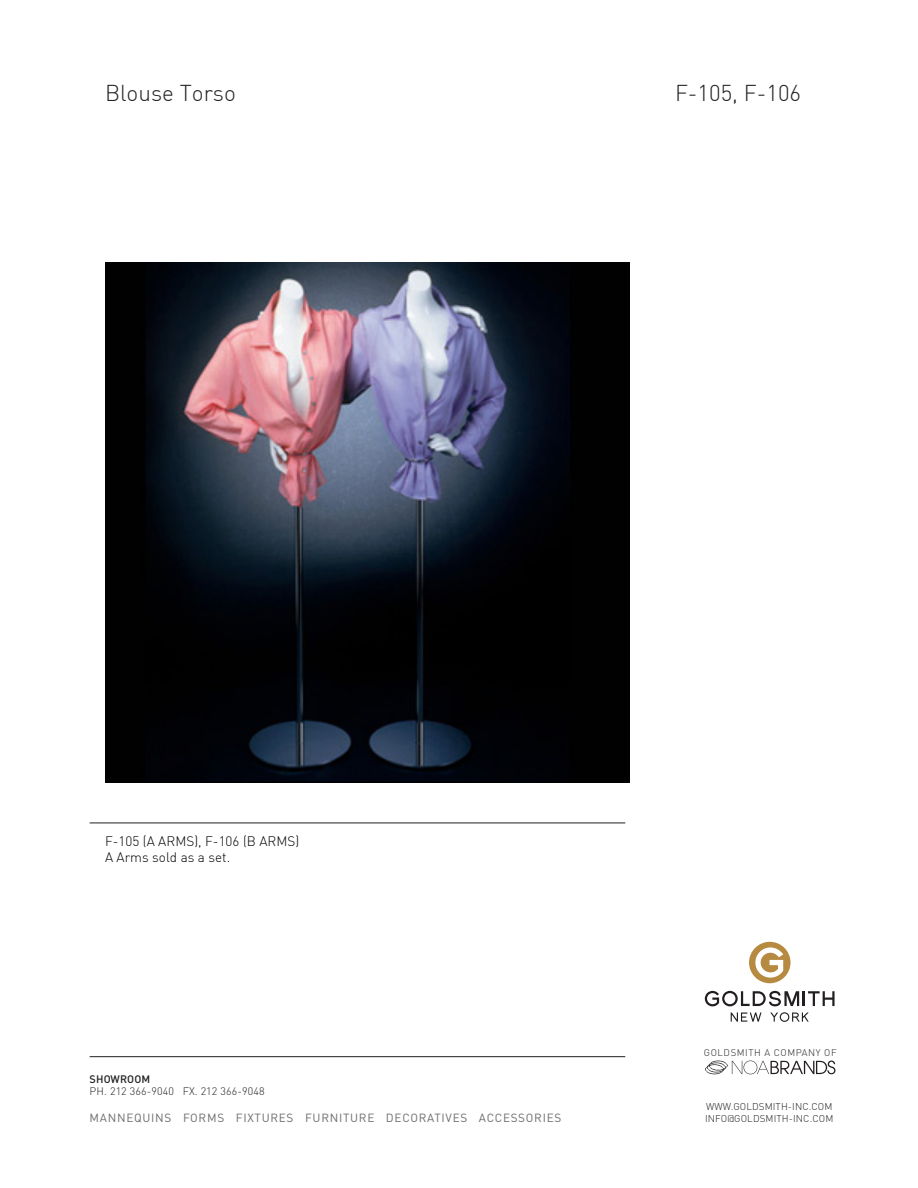
<style>
.page{position:relative;width:918px;height:1188px;background:#fff}
.page>*{position:absolute;margin:0;border:0;box-sizing:border-box;transform-origin:0 0}
.t1{font:300 22.5px "DIN Pro";color:#231f20}
.t2{font:300 13.5px/16.2px "DIN Pro";color:#000}
.t3{font:11.7px "DIN";letter-spacing:.06em;color:#6c6d70}
.t4{font:300 10.8px "DIN";letter-spacing:.01em;color:#231f20}
.t5{font:500 10.8px "DIN";letter-spacing:.01em;color:#231f20}
.t6{font:300 9.75px "DIN";letter-spacing:.01em;color:#231f20}
.t7{font:300 9.6px "DIN";letter-spacing:.06em;color:#231f20}
</style>
<div class="page">
<hr style="left:90px;top:823px;width:535px;height:1px;background:#231f20">
<hr style="left:90px;top:1056px;width:535px;height:1px;background:#231f20">
<div style="left:749px;top:942px;width:42px;height:41px;background:#b68b41;border-radius:50%"></div>
<svg style="left:705px;top:991px;width:130px;height:15px"></svg>
<svg style="left:731px;top:1013px;width:30px;height:9px"></svg>
<svg style="left:770px;top:1012px;width:39px;height:10px"></svg>
<svg style="left:755px;top:947px;width:28px;height:31px"></svg>
<svg style="left:705px;top:1061px;width:130px;height:13px"></svg>
<img style="left:105px;top:262px;width:525px;height:521px">
<h1 class="t1" style="left:105px;top:83px;width:132px">Blouse Torso</h1>
<h1 class="t1" style="left:675px;top:83px;width:128px">F-105, F-106</h1>
<p class="t2" style="left:105px;top:834px;width:196px">F-105 (A ARMS), F-106 (B ARMS)<br>A Arms sold as a set.</p>
<p class="t5" style="left:90px;top:1072px;width:62px">SHOWROOM</p>
<p class="t4" style="left:90px;top:1085px;width:177px">PH. 212 366-9040 FX. 212 366-9048</p>
<p class="t3" style="left:90px;top:1110px;width:473px">MANNEQUINS FORMS FIXTURES FURNITURE DECORATIVES ACCESSORIES</p>
<p class="t7" style="left:704px;top:1047px;width:134px">GOLDSMITH A COMPANY OF</p>
<p class="t6" style="left:706px;top:1100px;width:128px">WWW.GOLDSMITH-INC.COM</p>
<p class="t6" style="left:705px;top:1112px;width:130px">INFO@GOLDSMITH-INC.COM</p>
</div>
